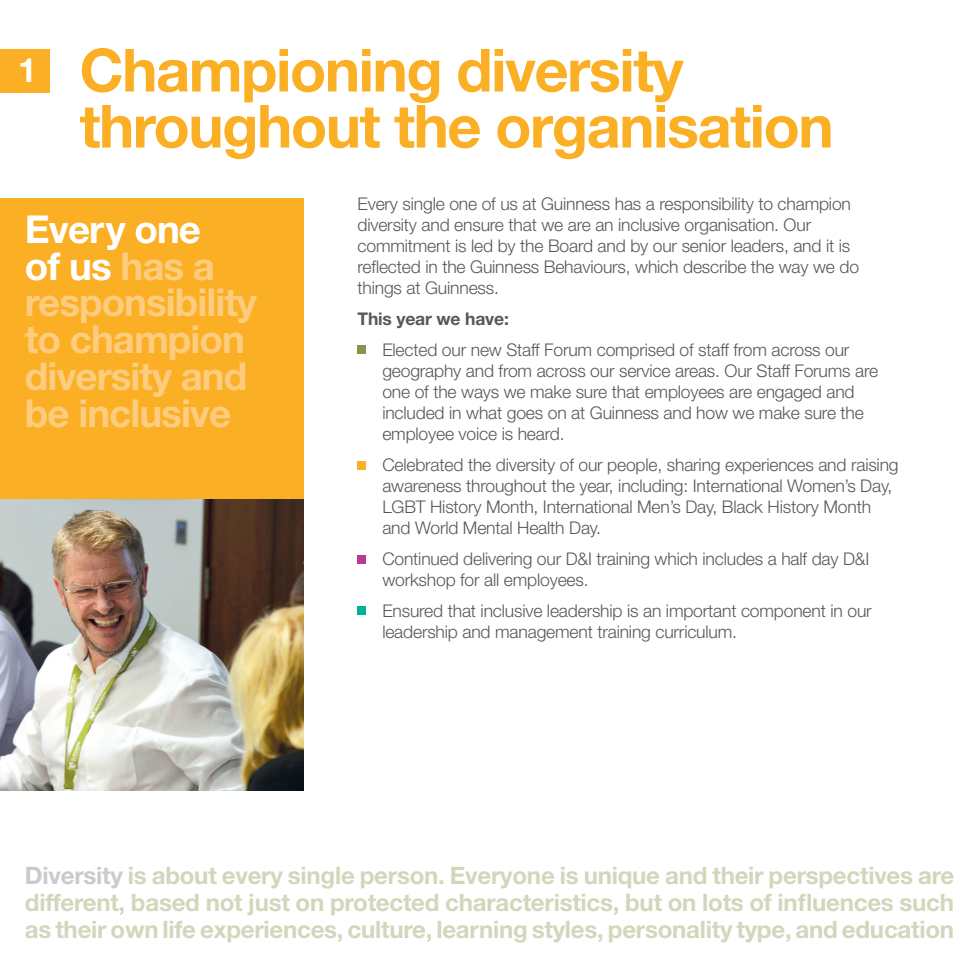
<style>
.page{position:relative;width:968px;height:968px;background:#fff}
.page>*{position:absolute;margin:0;border:0;box-sizing:border-box;transform-origin:0 0}
.t1{font:700 59.5px/56px "Helvetica Neue LT Std";letter-spacing:-.025em;color:#fbaf25}
.t2{font:700 38.5px/36.8px "Helvetica Neue LT Std";letter-spacing:-.025em;color:#fdcc7f}
.t3{font:700 33.6px "Helvetica Neue LT Std";color:#fff}
.t4{font:700 24.15px/26.9px "Helvetica Neue LT Std";letter-spacing:-.01em;color:#d4d6bc;text-align:justify}
.t5{font:300 17.5px/21px "Helvetica Neue LT Std";letter-spacing:-.01em;color:#57585a}
.t6{font:700 17.5px "Helvetica Neue LT Std";letter-spacing:-.01em;color:#57585a}
.s1{color:#fff}
.s2{color:#c9cacc}
</style>
<div class="page">
<img style="left:0;top:498px;width:303px;height:292px">
<div style="left:0;top:198px;width:303px;height:300px;background:#fbaf25"></div>
<div style="left:357px;top:345px;width:9px;height:9px;background:#869648"></div>
<div style="left:357px;top:461px;width:9px;height:9px;background:#fbaf25"></div>
<div style="left:357px;top:555px;width:9px;height:8px;background:#b53b96"></div>
<div style="left:357px;top:606px;width:9px;height:9px;background:#00b294"></div>
<div style="left:0;top:49px;width:49px;height:43px;background:#fbaf25"></div>
<h1 class="t1" style="left:79px;top:41px;width:755px">Championing diversity throughout the organisation</h1>
<p class="t5" style="left:357px;top:193px;width:503px">Every single one of us at Guinness has a responsibility to champion diversity and ensure that we are an inclusive organisation. Our commitment is led by the Board and by our senior leaders, and it is reflected in the Guinness Behaviours, which describe the way we do things at Guinness.</p>
<p class="t6" style="left:357px;top:308px;width:153px">This year we have:</p>
<p class="t5" style="left:382px;top:339px;width:497px">Elected our new Staff Forum comprised of staff from across our geography and from across our service areas. Our Staff Forums are one of the ways we make sure that employees are engaged and included in what goes on at Guinness and how we make sure the employee voice is heard.</p>
<p class="t5" style="left:382px;top:454px;width:517px">Celebrated the diversity of our people, sharing experiences and raising awareness throughout the year, including: International Women’s Day, LGBT History Month, International Men’s Day, Black History Month and World Mental Health Day.</p>
<p class="t5" style="left:382px;top:548px;width:488px">Continued delivering our D&amp;I training which includes a half day D&amp;I workshop for all employees.</p>
<p class="t5" style="left:382px;top:600px;width:491px">Ensured that inclusive leadership is an important component in our leadership and management training curriculum.</p>
<h3 class="t3" style="left:18px;top:49px;width:20px">1</h3>
<h2 class="t2" style="left:25px;top:210px;width:233px"><span class="s1">Every one<br>of us</span> has a responsibility to champion diversity and be inclusive</h2>
<p class="t4" style="left:25px;top:861px;width:930px"><span class="s2">Diversity</span> is about every single person. Everyone is unique and their perspectives are different, based not just on protected characteristics, but on lots of influences such as their own life experiences, culture, learning styles, personality type, and education</p>
</div>
